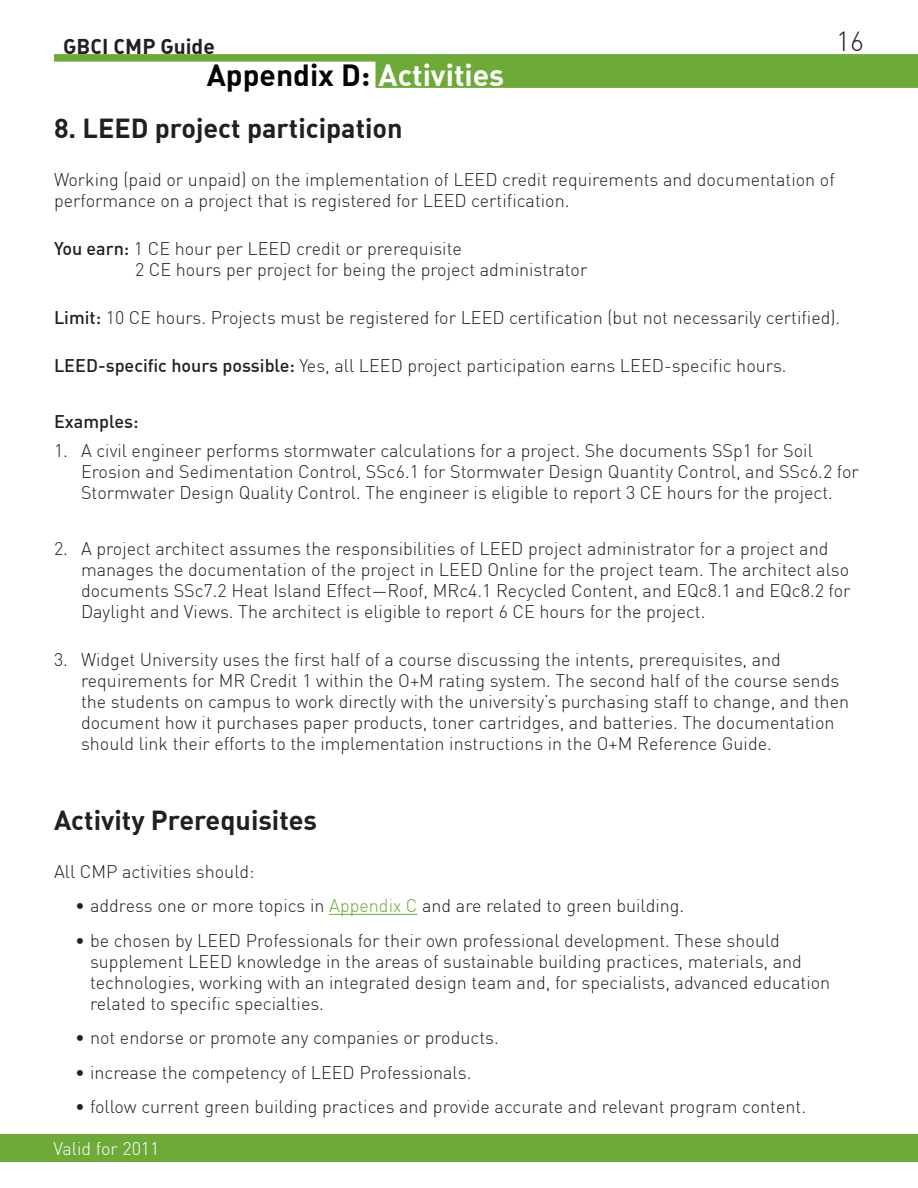
<style>
.page{position:relative;width:918px;height:1188px;background:#fff}
.page>*{position:absolute;margin:0;border:0;box-sizing:border-box;transform-origin:0 0}
.t1{font:30px "DIN Bold Alternate";color:#040503}
.t2{font:27px "DIN Bold Alternate";color:#231f20}
.t3{font:300 27px "DIN";color:#231f20}
.t4{font:21px "DIN Bold Alternate";color:#231f20}
.t5{font:300 18px/21px "DIN";color:#231f20}
.t6{font:300 18px "DIN";color:#fff}
.t7{font:500 18px "DIN";color:#231f20}
.s1{color:#fff}
.s2{font-family:"DIN";font-weight:700}
.s3{font-weight:500}
.s4{color:#6daa38}
</style>
<div class="page">
<div style="left:54px;top:54px;width:864px;height:8px;background:#6daa38"></div>
<div style="left:375px;top:61px;width:542px;height:27px;background:#6daa38"></div>
<div style="left:0;top:1134px;width:918px;height:27px;background:#6daa38"></div>
<hr style="left:917px;top:26px;width:1px;height:115px;background:#fff">
<hr style="left:329px;top:914px;width:89px;height:1px;background:#6daa38">
<p class="t4" style="left:63px;top:33px;width:153px">GBCI CMP Guide</p>
<h2 class="t3" style="left:836px;top:24px;width:29px">16</h2>
<h1 class="t1" style="left:207px;top:55px;width:299px">Appendix D: <span class="s1">Activities</span></h1>
<h2 class="t2" style="left:54px;top:111px;width:350px"><span class="s2">8.</span> LEED project participation</h2>
<p class="t5" style="left:54px;top:169px;width:782px">Working (paid or unpaid) on the implementation of LEED credit requirements and documentation of performance on a project that is registered for LEED certification.</p>
<p class="t5" style="left:135px;top:238px;width:454px;text-indent:-81px"><span class="s3">You earn:</span> 1 CE hour per LEED credit or prerequisite<br>2 CE hours per project for being the project administrator</p>
<p class="t5" style="left:54px;top:307px;width:788px"><span class="s3">Limit:</span> 10 CE hours. Projects must be registered for LEED certification (but not necessarily certified).</p>
<p class="t5" style="left:54px;top:355px;width:734px"><span class="s3">LEED-specific hours possible:</span> Yes, all LEED project participation earns LEED-specific hours.</p>
<p class="t7" style="left:54px;top:410px;width:86px">Examples:</p>
<p class="t5" style="left:81px;top:440px;width:779px;text-indent:-27px">1. A civil engineer performs stormwater calculations for a project. She documents SSp1 for Soil<br>Erosion and Sedimentation Control, SSc6.1 for Stormwater Design Quantity Control, and SSc6.2 for<br>Stormwater Design Quality Control. The engineer is eligible to report 3 CE hours for the project.</p>
<p class="t5" style="left:81px;top:538px;width:771px;text-indent:-27px">2. A project architect assumes the responsibilities of LEED project administrator for a project and manages the documentation of the project in LEED Online for the project team. The architect also documents SSc7.2 Heat Island Effect—Roof, MRc4.1 Recycled Content, and EQc8.1 and EQc8.2 for Daylight and Views. The architect is eligible to report 6 CE hours for the project.</p>
<p class="t5" style="left:81px;top:649px;width:770px;text-indent:-27px">3. Widget University uses the first half of a course discussing the intents, prerequisites, and requirements for MR Credit 1 within the O+M rating system. The second half of the course sends the students on campus to work directly with the university’s purchasing staff to change, and then document how it purchases paper products, toner cartridges, and batteries. The documentation should link their efforts to the implementation instructions in the O+M Reference Guide.</p>
<h2 class="t2" style="left:54px;top:802px;width:265px">Activity Prerequisites</h2>
<p class="t5" style="left:54px;top:861px;width:202px">All CMP activities should:</p>
<p class="t5" style="left:75px;top:895px;width:611px">• address one or more topics in <span class="s4">Appendix C</span> and are related to green building.</p>
<p class="t5" style="left:90px;top:930px;width:742px;text-indent:-15px">• be chosen by LEED Professionals for their own professional development. These should supplement LEED knowledge in the areas of sustainable building practices, materials, and technologies, working with an integrated design team and, for specialists, advanced education related to specific specialties.</p>
<p class="t5" style="left:75px;top:1027px;width:425px">• not endorse or promote any companies or products.</p>
<p class="t5" style="left:75px;top:1062px;width:398px">• increase the competency of LEED Professionals.</p>
<p class="t5" style="left:75px;top:1096px;width:733px">• follow current green building practices and provide accurate and relevant program content.</p>
<p class="t6" style="left:54px;top:1137px;width:107px">Valid for 2011</p>
</div>
